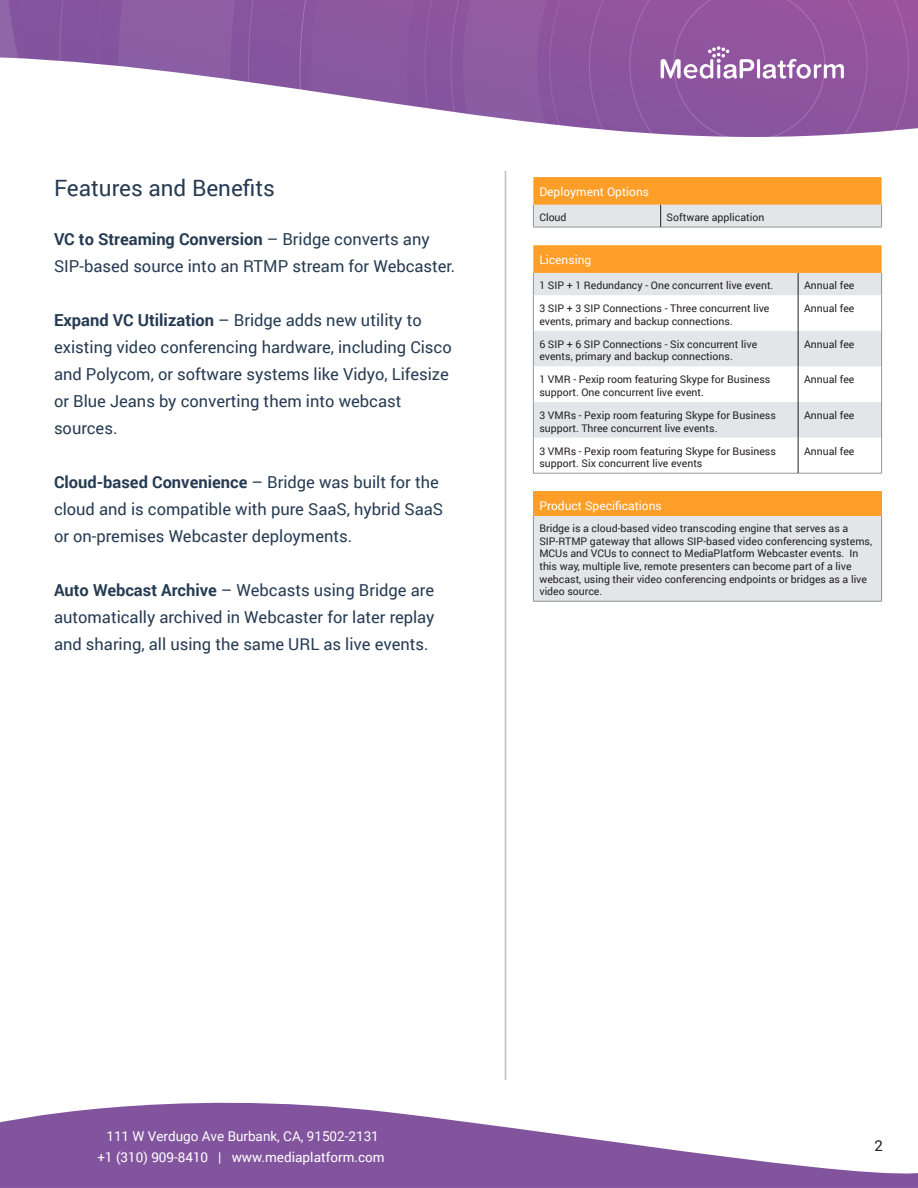
<style>
.page{position:relative;width:918px;height:1188px;background:#fff}
.page>*{position:absolute;margin:0;border:0;box-sizing:border-box;transform-origin:0 0}
.t1{font:22.5px "Roboto";color:#263b52}
.t2{font:16.5px/27px "Roboto";color:#263b52}
.t3{font:15px "Roboto";color:#231f20}
.t4{font:13.5px "Roboto";color:#fff}
.t5{font:12px "Roboto";color:#fff}
.t6{font:10.5px/12.6px "Roboto";color:#231f20}
.s1{font-weight:700}
</style>
<div class="page">
<svg style="left:0;top:0;width:19px;height:59px"></svg>
<svg style="left:19px;top:0;width:899px;height:133px"></svg>
<svg style="left:630px;top:0;width:237px;height:137px;background:#965ea3"></svg>
<svg style="left:0;top:1102px;width:918px;height:86px;fill:#83549e"></svg>
<hr style="left:505px;top:171px;width:1px;height:909px;background:#bcbdc0">
<div style="left:533px;top:177px;width:349px;height:936px;background:#fff"></div>
<hr style="left:533px;top:227px;width:128px;height:1px;background:#939598">
<hr style="left:661px;top:227px;width:221px;height:1px;background:#939598">
<svg style="left:533px;top:177px;width:349px;height:50px;background:#f0bd7d"></svg>
<svg style="left:534px;top:295px;width:347px;height:143px"></svg>
<hr style="left:533px;top:295px;width:1px;height:36px;background:#939598">
<hr style="left:881px;top:295px;width:1px;height:36px;background:#939598">
<hr style="left:533px;top:331px;width:1px;height:35px;background:#939598">
<hr style="left:881px;top:331px;width:1px;height:35px;background:#939598">
<hr style="left:533px;top:366px;width:1px;height:36px;background:#939598">
<hr style="left:881px;top:366px;width:1px;height:36px;background:#939598">
<hr style="left:533px;top:402px;width:1px;height:36px;background:#939598">
<hr style="left:881px;top:402px;width:1px;height:36px;background:#939598">
<hr style="left:533px;top:438px;width:1px;height:35px;background:#939598">
<hr style="left:881px;top:438px;width:1px;height:35px;background:#939598">
<hr style="left:533px;top:473px;width:265px;height:1px;background:#939598">
<hr style="left:798px;top:473px;width:84px;height:1px;background:#939598">
<svg style="left:533px;top:245px;width:349px;height:50px;background:#f1bd7e"></svg>
<hr style="left:798px;top:295px;width:1px;height:36px;background:#231f20">
<hr style="left:798px;top:331px;width:1px;height:35px;background:#231f20">
<hr style="left:798px;top:366px;width:1px;height:36px;background:#231f20">
<hr style="left:798px;top:402px;width:1px;height:36px;background:#231f20">
<hr style="left:798px;top:438px;width:1px;height:35px;background:#231f20">
<div style="left:533px;top:491px;width:349px;height:25px;background:#fd9e28"></div>
<div style="left:533px;top:516px;width:349px;height:85px;background:#e3e6e9"></div>
<hr style="left:533px;top:516px;width:1px;height:85px;background:#939598">
<hr style="left:881px;top:516px;width:1px;height:85px;background:#939598">
<hr style="left:533px;top:601px;width:349px;height:1px;background:#939598">
<p class="t1" style="left:54px;top:172px;width:223px">Features and Benefits</p>
<p class="t2" style="left:54px;top:225px;width:403px"><span class="s1">VC to Streaming Conversion</span> – Bridge converts any<br>SIP-based source into an RTMP stream for Webcaster.</p>
<p class="t2" style="left:54px;top:306px;width:399px"><span class="s1">Expand VC Utilization</span> – Bridge adds new utility to existing video conferencing hardware, including Cisco and Polycom, or software systems like Vidyo, Lifesize or Blue Jeans by converting them into webcast sources.</p>
<p class="t2" style="left:54px;top:468px;width:391px"><span class="s1">Cloud-based Convenience</span> – Bridge was built for the cloud and is compatible with pure SaaS, hybrid SaaS or on-premises Webcaster deployments.</p>
<p class="t2" style="left:54px;top:576px;width:382px;text-align:justify"><span class="s1">Auto Webcast Archive</span> – Webcasts using Bridge are automatically archived in Webcaster for later replay and sharing, all using the same URL as live events.</p>
<p class="t5" style="left:539px;top:183px;width:111px">Deployment Options</p>
<p class="t6" style="left:539px;top:211px;width:29px">Cloud</p>
<p class="t6" style="left:667px;top:211px;width:99px">Software application</p>
<p class="t5" style="left:539px;top:251px;width:53px">Licensing</p>
<p class="t6" style="left:539px;top:279px;width:236px">1 SIP + 1 Redundancy - One concurrent live event.</p>
<p class="t6" style="left:804px;top:279px;width:52px">Annual fee</p>
<p class="t6" style="left:539px;top:302px;width:232px">3 SIP + 3 SIP Connections - Three concurrent live events, primary and backup connections.</p>
<p class="t6" style="left:804px;top:302px;width:52px">Annual fee</p>
<p class="t6" style="left:539px;top:337px;width:219px">6 SIP + 6 SIP Connections - Six concurrent live events, primary and backup connections.</p>
<p class="t6" style="left:804px;top:337px;width:52px">Annual fee</p>
<p class="t6" style="left:539px;top:373px;width:233px">1 VMR - Pexip room featuring Skype for Business support. One concurrent live event.</p>
<p class="t6" style="left:804px;top:373px;width:52px">Annual fee</p>
<p class="t6" style="left:539px;top:409px;width:238px">3 VMRs - Pexip room featuring Skype for Business support. Three concurrent live events.</p>
<p class="t6" style="left:804px;top:409px;width:52px">Annual fee</p>
<p class="t6" style="left:539px;top:444px;width:238px">3 VMRs - Pexip room featuring Skype for Business support. Six concurrent live events</p>
<p class="t6" style="left:804px;top:444px;width:52px">Annual fee</p>
<p class="t5" style="left:539px;top:497px;width:124px">Product Specifications</p>
<p class="t6" style="left:539px;top:522px;width:334px">Bridge is a cloud-based video transcoding engine that serves as a SIP-RTMP gateway that allows SIP-based video conferencing systems, MCUs and VCUs to connect to MediaPlatform Webcaster events. In this way, multiple live, remote presenters can become part of a live webcast, using their video conferencing endpoints or bridges as a live video source.</p>
<p class="t4" style="left:106px;top:1127px;width:274px">111 W Verdugo Ave Burbank, CA, 91502-2131</p>
<p class="t4" style="left:98px;top:1147px;width:289px">+1 (310) 909-8410 | www.mediaplatform.com</p>
<p class="t3" style="left:875px;top:1135px;width:10px">2</p>
</div>
